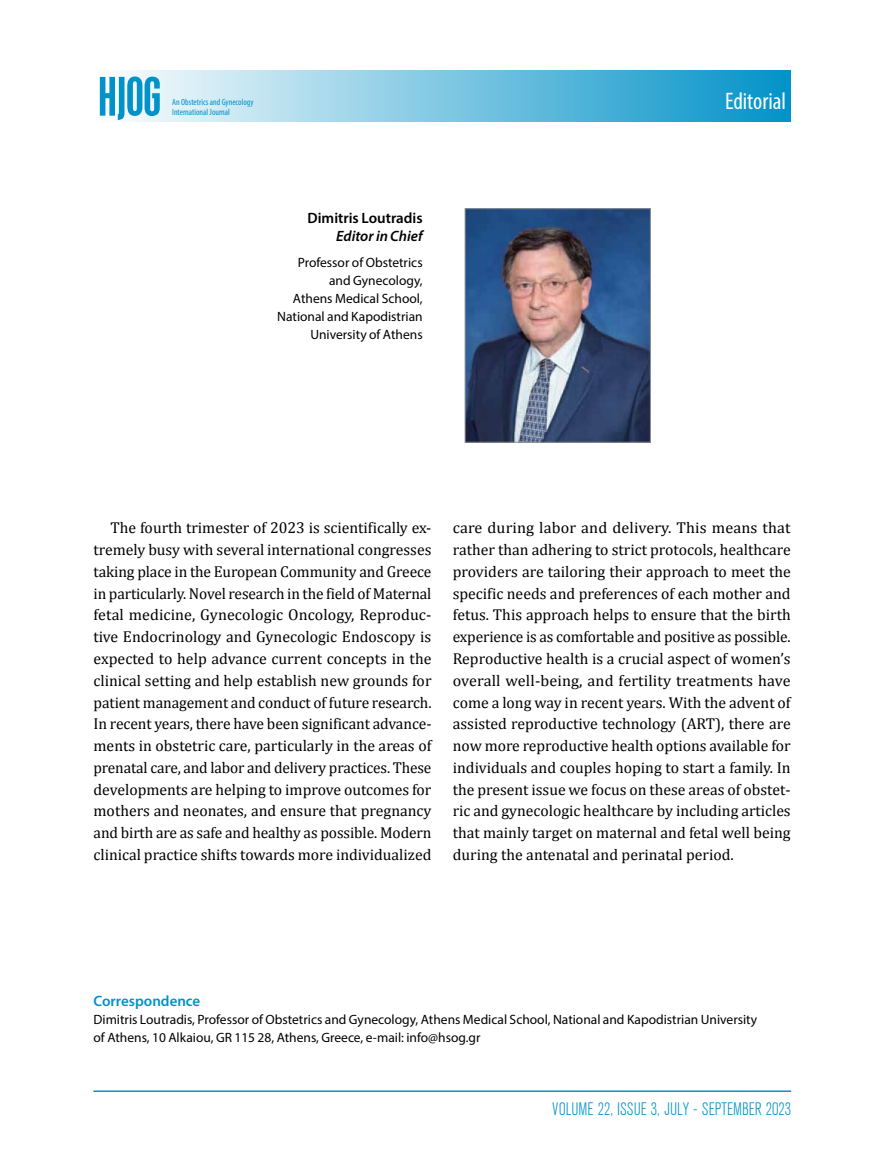
<style>
.page{position:relative;width:893px;height:1170px;background:#fff}
.page>*{position:absolute;margin:0;border:0;box-sizing:border-box;transform-origin:0 0}
.t1{font:condensed 24px "Myriad Pro";color:#fff}
.t2{font:300 condensed 18px "PF Akzidenz";color:#0092c8}
.t3{font:15.75px/21.8px "Cambria";color:#000;text-align:justify}
.t4{font:600 15px "Myriad Pro";color:#000}
.t5{font:600 15px "Myriad Pro";color:#0092c8}
.t6{font:italic 600 15px "Myriad Pro";color:#000}
.t7{font:13.5px/18px "Myriad Pro";color:#000}
.t8{font:condensed 9px/10.5px "Myriad Pro";color:#0092c8}
</style>
<div class="page">
<div style="left:94px;top:70px;width:697px;height:51px;background:linear-gradient(to right,#fff,#0292c8)"></div>
<svg style="left:100px;top:76px;width:60px;height:44px"></svg>
<hr style="left:93px;top:1090px;width:698px;height:1px;background:#0092c8">
<img style="left:467px;top:210px;width:182px;height:230px">
<div style="left:465px;top:208px;width:186px;height:234px;border:1px solid #939598"></div>
<p class="t8" style="left:172px;top:96px;width:83px">An Obstetrics and Gynecology<br>International Journal</p>
<p class="t4" style="left:307px;top:208px;width:117px">Dimitris Loutradis</p>
<p class="t6" style="left:336px;top:226px;width:88px">Editor in Chief</p>
<p class="t7" style="left:277px;top:253px;width:147px;text-align:right">Professor of Obstetrics and Gynecology,<br>Athens Medical School,<br>National and Kapodistrian<br>University of Athens</p>
<h1 class="t1" style="left:725px;top:86px;width:62px">Editorial</h1>
<p class="t3" style="left:94px;top:517px;width:339px;text-indent:17px">The fourth trimester of 2023 is scientifically ex&shy;tremely busy with several international congresses taking place in the European Community and Greece in particularly. Novel research in the field of Maternal fetal medicine, Gynecologic Oncology, Reproduc&shy;tive Endocrinology and Gynecologic Endoscopy is expected to help advance current concepts in the clinical setting and help establish new grounds for patient management and conduct of future research.<br>In recent years, there have been significant advance&shy;ments in obstetric care, particularly in the areas of prenatal care, and labor and delivery practices. These developments are helping to improve outcomes for mothers and neonates, and ensure that pregnancy and birth are as safe and healthy as possible. Modern clinical practice shifts towards more individualized</p>
<p class="t3" style="left:453px;top:517px;width:339px">care during labor and delivery. This means that rather than adhering to strict protocols, healthcare providers are tailoring their approach to meet the specific needs and preferences of each mother and fetus. This approach helps to ensure that the birth experience is as comfortable and positive as possible.<br>Reproductive health is a crucial aspect of women’s overall well-being, and fertility treatments have come a long way in recent years. With the advent of assisted reproductive technology (ART), there are now more reproductive health options available for individuals and couples hoping to start a family. In the present issue we focus on these areas of obstet&shy;ric and gynecologic healthcare by including articles that mainly target on maternal and fetal well being during the antenatal and perinatal period.</p>
<p class="t5" style="left:94px;top:990px;width:108px">Correspondence</p>
<p class="t7" style="left:94px;top:1009px;width:665px">Dimitris Loutradis, Professor of Obstetrics and Gynecology, Athens Medical School, National and Kapodistrian University of Athens, 10 Alkaiou, GR 115 28, Athens, Greece, e-mail: info@hsog.gr</p>
<p class="t2" style="left:552px;top:1098px;width:240px">VOLUME 22, ISSUE 3, JULY - SEPTEMBER 2023</p>
</div>
